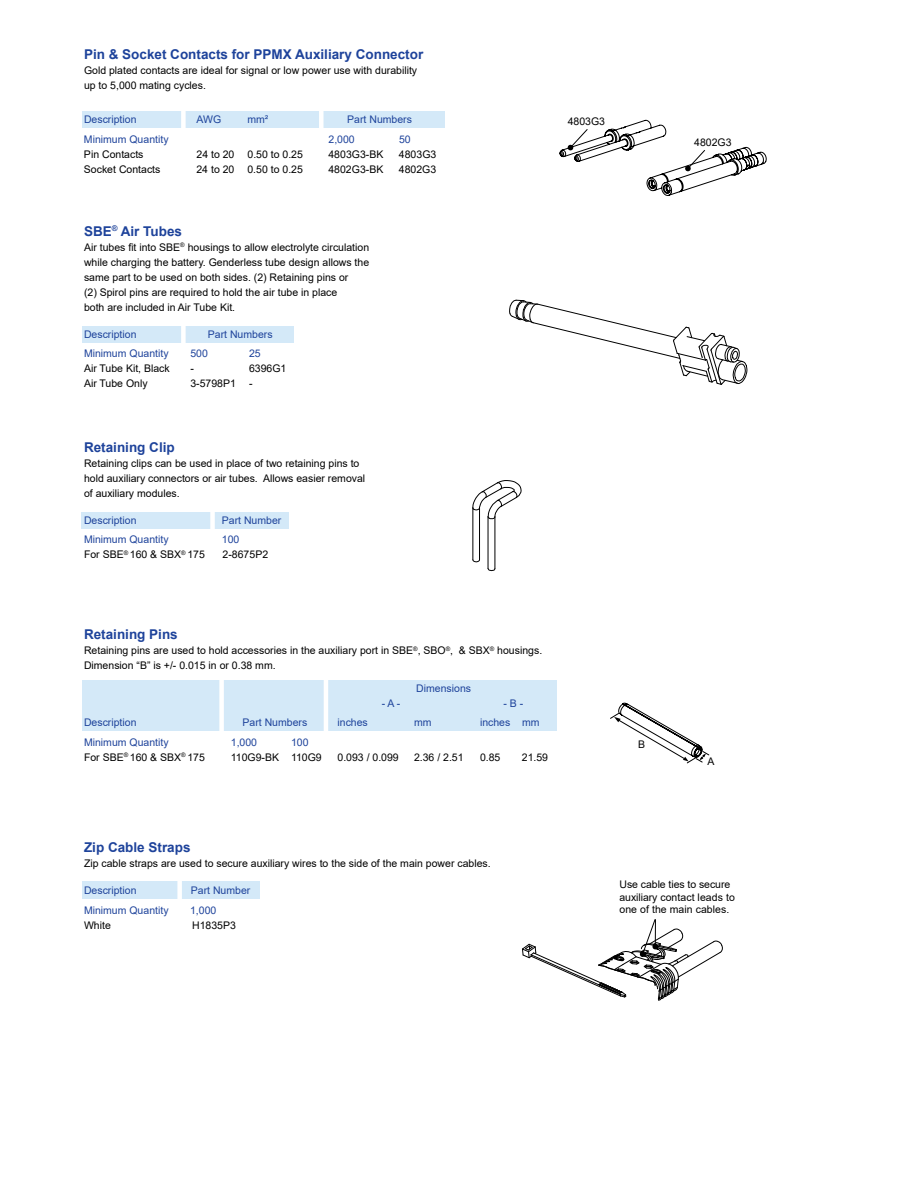
<style>
.page{position:relative;width:918px;height:1188px;background:#fff}
.page>*{position:absolute;margin:0;border:0;box-sizing:border-box;transform-origin:0 0}
.t1{font:700 13.5px "Arial";color:#1e439b}
.t2{font:10.5px/15px "Arial";color:#000}
.t3{font:10.5px "Arial";color:#1e439b}
</style>
<div class="page">
<div style="left:82px;top:111px;width:363px;height:17px;background:#d4e9f8"></div>
<div style="left:181px;top:110px;width:5px;height:21px;background:#fff"></div>
<div style="left:319px;top:108px;width:5px;height:22px;background:#fff"></div>
<div style="left:81px;top:513px;width:207px;height:16px;background:#d4e9f8"></div>
<div style="left:210px;top:511px;width:5px;height:21px;background:#fff"></div>
<div style="left:82px;top:326px;width:211px;height:16px;background:#d4e9f8"></div>
<div style="left:181px;top:325px;width:5px;height:21px;background:#fff"></div>
<div style="left:82px;top:680px;width:475px;height:51px;background:#d4e9f8"></div>
<div style="left:219px;top:674px;width:5px;height:60px;background:#fff"></div>
<hr style="left:324px;top:677px;width:4px;height:57px;background:#fff">
<div style="left:82px;top:881px;width:178px;height:17px;background:#d4e9f8"></div>
<div style="left:177px;top:874px;width:5px;height:29px;background:#fff"></div>
<svg style="left:610px;top:703px;width:99px;height:60px"></svg>
<svg style="left:522px;top:919px;width:201px;height:82px"></svg>
<svg style="left:509px;top:300px;width:238px;height:85px"></svg>
<hr style="left:495px;top:517px;width:1px;height:52px;background:#000">
<hr style="left:488px;top:517px;width:1px;height:52px;background:#000">
<hr style="left:479px;top:508px;width:1px;height:52px;background:#000">
<hr style="left:473px;top:508px;width:1px;height:52px;background:#000">
<svg style="left:472px;top:480px;width:49px;height:39px"></svg>
<svg style="left:488px;top:568px;width:7px;height:3px"></svg>
<svg style="left:472px;top:559px;width:8px;height:3px"></svg>
<svg style="left:560px;top:120px;width:207px;height:76px"></svg>
<p class="t1" style="left:84px;top:44px;width:341px">Pin &amp; Socket Contacts for PPMX Auxiliary Connector</p>
<p class="t2" style="left:84px;top:62px;width:335px">Gold plated contacts are ideal for signal or low power use with durability up to 5,000 mating cycles.</p>
<p class="t3" style="left:84px;top:112px;width:54px">Description</p>
<p class="t3" style="left:196px;top:112px;width:26px">AWG</p>
<p class="t3" style="left:247px;top:112px;width:22px">mm²</p>
<p class="t3" style="left:347px;top:112px;width:66px">Part Numbers</p>
<p class="t3" style="left:84px;top:132px;width:86px">Minimum Quantity</p>
<p class="t3" style="left:329px;top:132px;width:28px">2,000</p>
<p class="t3" style="left:399px;top:132px;width:13px">50</p>
<p class="t2" style="left:84px;top:146px;width:61px">Pin Contacts</p>
<p class="t2" style="left:196px;top:146px;width:108px">24 to 20 0.50 to 0.25</p>
<p class="t2" style="left:328px;top:146px;width:56px">4803G3-BK</p>
<p class="t2" style="left:399px;top:146px;width:39px">4803G3</p>
<p class="t2" style="left:84px;top:161px;width:78px">Socket Contacts</p>
<p class="t2" style="left:196px;top:161px;width:108px">24 to 20 0.50 to 0.25</p>
<p class="t2" style="left:328px;top:161px;width:56px">4802G3-BK</p>
<p class="t2" style="left:399px;top:161px;width:39px">4802G3</p>
<p class="t1" style="left:84px;top:221px;width:100px">SBE<sup>®</sup> Air Tubes</p>
<p class="t2" style="left:84px;top:239px;width:287px">Air tubes fit into SBE<sup>®</sup> housings to allow electrolyte circulation while charging the battery. Genderless tube design allows the same part to be used on both sides. (2) Retaining pins or<br>(2) Spirol pins are required to hold the air tube in place<br>both are included in Air Tube Kit.</p>
<p class="t3" style="left:84px;top:327px;width:54px">Description</p>
<p class="t3" style="left:208px;top:327px;width:66px">Part Numbers</p>
<p class="t3" style="left:84px;top:346px;width:86px">Minimum Quantity</p>
<p class="t3" style="left:190px;top:346px;width:19px">500</p>
<p class="t3" style="left:249px;top:346px;width:13px">25</p>
<p class="t2" style="left:84px;top:361px;width:87px">Air Tube Kit, Black</p>
<p class="t2" style="left:190px;top:361px;width:5px">-</p>
<p class="t2" style="left:249px;top:361px;width:39px">6396G1</p>
<p class="t2" style="left:84px;top:376px;width:65px">Air Tube Only</p>
<p class="t2" style="left:190px;top:376px;width:47px">3-5798P1</p>
<p class="t2" style="left:249px;top:376px;width:5px">-</p>
<p class="t1" style="left:84px;top:437px;width:92px">Retaining Clip</p>
<p class="t2" style="left:84px;top:455px;width:283px">Retaining clips can be used in place of two retaining pins to hold auxiliary connectors or air tubes. Allows easier removal of auxiliary modules.</p>
<p class="t3" style="left:84px;top:513px;width:54px">Description</p>
<p class="t3" style="left:222px;top:513px;width:61px">Part Number</p>
<p class="t3" style="left:84px;top:532px;width:86px">Minimum Quantity</p>
<p class="t3" style="left:222px;top:532px;width:19px">100</p>
<p class="t2" style="left:84px;top:547px;width:122px">For SBE<sup>®</sup> 160 &amp; SBX<sup>®</sup> 175</p>
<p class="t2" style="left:223px;top:547px;width:47px">2-8675P2</p>
<p class="t2" style="left:568px;top:113px;width:39px">4803G3</p>
<p class="t1" style="left:84px;top:625px;width:95px">Retaining Pins</p>
<p class="t2" style="left:84px;top:643px;width:460px">Retaining pins are used to hold accessories in the auxiliary port in SBE<sup>®</sup>, SBO<sup>®</sup>, &amp; SBX<sup>®</sup> housings.<br>Dimension “B” is +/- 0.015 in or 0.38 mm.</p>
<p class="t3" style="left:416px;top:681px;width:56px">Dimensions</p>
<p class="t3" style="left:382px;top:696px;width:20px">- A -</p>
<p class="t3" style="left:503px;top:696px;width:21px">- B -</p>
<p class="t3" style="left:84px;top:715px;width:54px">Description</p>
<p class="t3" style="left:243px;top:715px;width:66px">Part Numbers</p>
<p class="t3" style="left:338px;top:715px;width:32px">inches</p>
<p class="t3" style="left:414px;top:715px;width:19px">mm</p>
<p class="t3" style="left:480px;top:715px;width:61px">inches mm</p>
<p class="t3" style="left:84px;top:735px;width:86px">Minimum Quantity</p>
<p class="t3" style="left:231px;top:735px;width:28px">1,000</p>
<p class="t3" style="left:291px;top:735px;width:19px">100</p>
<p class="t2" style="left:84px;top:749px;width:122px">For SBE<sup>®</sup> 160 &amp; SBX<sup>®</sup> 175</p>
<p class="t2" style="left:231px;top:749px;width:92px">110G9-BK 110G9</p>
<p class="t2" style="left:338px;top:749px;width:63px">0.093 / 0.099</p>
<p class="t2" style="left:414px;top:749px;width:51px">2.36 / 2.51</p>
<p class="t2" style="left:480px;top:749px;width:22px">0.85</p>
<p class="t2" style="left:522px;top:749px;width:28px">21.59</p>
<p class="t2" style="left:638px;top:737px;width:9px">B</p>
<p class="t2" style="left:694px;top:134px;width:39px">4802G3</p>
<p class="t2" style="left:708px;top:754px;width:9px">A</p>
<p class="t1" style="left:84px;top:838px;width:108px">Zip Cable Straps</p>
<p class="t2" style="left:84px;top:856px;width:408px">Zip cable straps are used to secure auxiliary wires to the side of the main power cables.</p>
<p class="t3" style="left:84px;top:883px;width:54px">Description</p>
<p class="t3" style="left:191px;top:883px;width:61px">Part Number</p>
<p class="t3" style="left:84px;top:903px;width:86px">Minimum Quantity</p>
<p class="t3" style="left:190px;top:903px;width:28px">1,000</p>
<p class="t2" style="left:84px;top:917px;width:28px">White</p>
<p class="t2" style="left:192px;top:917px;width:45px">H1835P3</p>
<p class="t2" style="left:619px;top:878px;width:117px;line-height:12.6px">Use cable ties to secure auxiliary contact leads to one of the main cables.</p>
</div>
